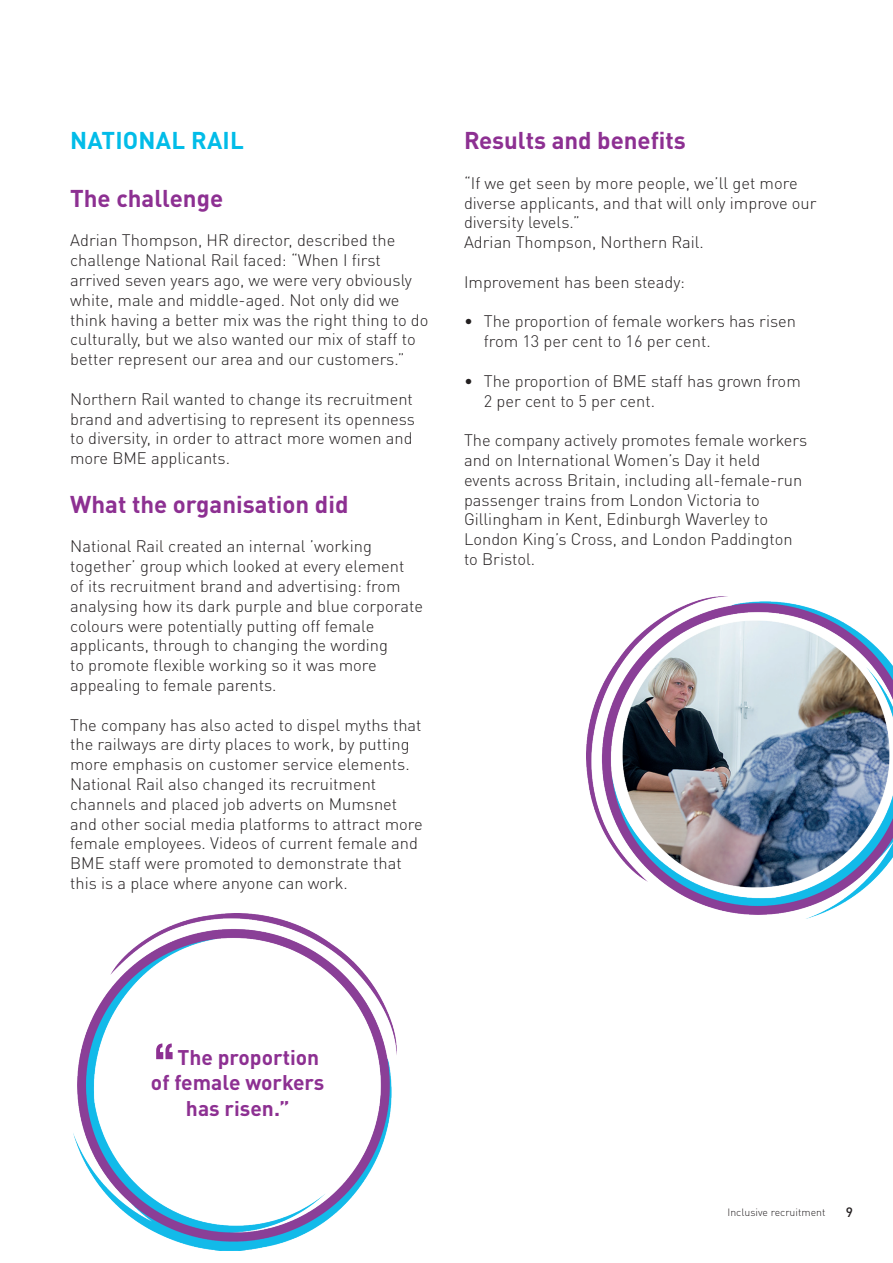
<style>
.page{position:relative;width:893px;height:1263px;background:#fff}
.page>*{position:absolute;margin:0;border:0;box-sizing:border-box;transform-origin:0 0}
.t1{font:700 24px "DINOT";color:#8d3092}
.t2{font:700 24px "DINOT";letter-spacing:.01em;color:#02bce8}
.t3{font:700 21px "DINOT";color:#8d3092}
.t4{font:300 16.5px/19.8px "DINOT";color:#231f20}
.t5{font:500 13.5px "DINOT";color:#231f20}
.t6{font:300 10.5px "DINOT";color:#231f20}
</style>
<div class="page">
<img style="left:74px;top:914px;width:322px;height:336px">
<svg style="left:156px;top:1043px;width:17px;height:16px"></svg>
<img style="left:587px;top:596px;width:273px;height:322px">
<img style="left:618px;top:616px;width:275px;height:276px">
<h1 class="t2" style="left:70px;top:125px;width:175px">NATIONAL RAIL</h1>
<h1 class="t1" style="left:70px;top:182px;width:154px">The challenge</h1>
<p class="t4" style="left:70px;top:230px;width:360px">Adrian Thompson, HR director, described the challenge National Rail faced: “When I first arrived seven years ago, we were very obviously white, male and middle-aged. Not only did we think having a better mix was the right thing to do culturally, but we also wanted our mix of staff to better represent our area and our customers.”</p>
<p class="t4" style="left:70px;top:389px;width:346px">Northern Rail wanted to change its recruitment brand and advertising to represent its openness to diversity, in order to attract more women and more BME applicants.</p>
<h1 class="t1" style="left:70px;top:488px;width:280px">What the organisation did</h1>
<p class="t4" style="left:70px;top:536px;width:354px">National Rail created an internal ’working together’ group which looked at every element<br>of its recruitment brand and advertising: from analysing how its dark purple and blue corporate colours were potentially putting off female applicants, through to changing the wording<br>to promote flexible working so it was more appealing to female parents.</p>
<p class="t4" style="left:70px;top:714px;width:354px">The company has also acted to dispel myths that the railways are dirty places to work, by putting more emphasis on customer service elements.<br>National Rail also changed its recruitment channels and placed job adverts on Mumsnet and other social media platforms to attract more female employees. Videos of current female and BME staff were promoted to demonstrate that this is a place where anyone can work.</p>
<h1 class="t1" style="left:464px;top:125px;width:223px">Results and benefits</h1>
<p class="t4" style="left:464px;top:173px;width:354px">“If we get seen by more people, we’ll get more diverse applicants, and that will only improve our diversity levels.”<br>Adrian Thompson, Northern Rail.</p>
<p class="t4" style="left:464px;top:272px;width:222px">Improvement has been steady:</p>
<p class="t4" style="left:484px;top:311px;width:314px;text-indent:-20px">• The proportion of female workers has risen from 13 per cent to 16 per cent.</p>
<p class="t4" style="left:484px;top:371px;width:318px;text-indent:-20px">• The proportion of BME staff has grown from<br>2 per cent to 5 per cent.</p>
<p class="t4" style="left:464px;top:430px;width:345px">The company actively promotes female workers and on International Women’s Day it held events across Britain, including all-female-run passenger trains from London Victoria to Gillingham in Kent, Edinburgh Waverley to London King’s Cross, and London Paddington to Bristol.</p>
<p class="t3" style="left:177px;top:1044px;width:143px">The proportion</p>
<p class="t3" style="left:151px;top:1069px;width:175px">of female workers</p>
<p class="t3" style="left:186px;top:1094px;width:105px">has risen.”</p>
<p class="t6" style="left:727px;top:1205px;width:99px">Inclusive recruitment</p>
<p class="t5" style="left:846px;top:1203px;width:9px">9</p>
</div>
